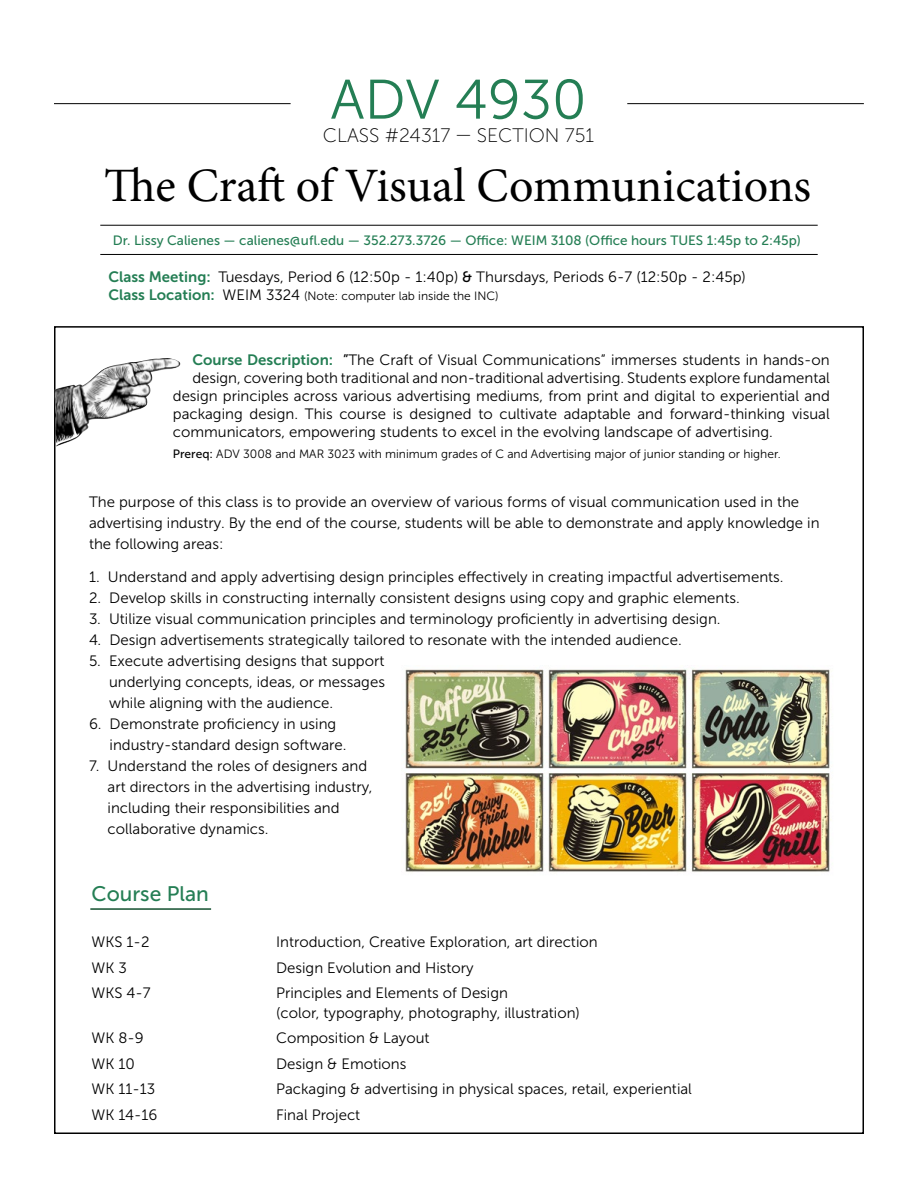
<style>
.page{position:relative;width:918px;height:1188px;background:#fff}
.page>*{position:absolute;margin:0;border:0;box-sizing:border-box;transform-origin:0 0}
.t1{font:55.5px "Museo Sans 300";color:#247e54}
.t2{font:48px "Minion Pro";color:#000}
.t3{font:21px "Museo Sans 500";color:#247e54}
.t4{font:19.5px "Museo Sans 100";color:#000}
.t5{font:15px/21px "Museo Sans 300";color:#000}
.t6{font:13.5px "Museo Sans 500";color:#247e54}
.t7{font:12px "Museo Sans 300";color:#000}
.s1{font-family:"Museo Sans 700";color:#247e54}
.s2{font-family:"Museo Sans 500"}
.s3{font-family:"Museo Sans 700";font-size:15px;color:#247e54}
.s4{font-size:15px}
</style>
<div class="page">
<img style="left:405px;top:669px;width:425px;height:203px">
<hr style="left:90px;top:908px;width:121px;height:2px;background:#13502f">
<hr style="left:100px;top:225px;width:718px;height:1px;background:#000">
<hr style="left:100px;top:254px;width:718px;height:1px;background:#000">
<hr style="left:54px;top:103px;width:237px;height:1px;background:#000">
<hr style="left:627px;top:103px;width:237px;height:1px;background:#000">
<img style="left:55px;top:358px;width:126px;height:89px">
<h1 class="t1" style="left:330px;top:70px;width:258px">ADV 4930</h1>
<h3 class="t4" style="left:323px;top:125px;width:273px">CLASS #24317 — SECTION 751</h3>
<h2 class="t2" style="left:104px;top:154px;width:708px">The Craft of Visual Communications</h2>
<p class="t6" style="left:113px;top:233px;width:690px">Dr. Lissy Calienes — calienes@ufl.edu — 352.273.3726 — Office: WEIM 3108 (Office hours TUES 1:45p to 2:45p)</p>
<p class="t5" style="left:109px;top:266px;width:639px"><span class="s1">Class Meeting:</span> Tuesdays, Period 6 (12:50p - 1:40p) <span class="s2">&amp;</span> Thursdays, Periods 6-7 (12:50p - 2:45p)</p>
<p class="t7" style="left:109px;top:289px;width:392px"><span class="s3">Class Location:</span> <span class="s4">WEIM 3324</span> (Note: computer lab inside the INC)</p>
<p class="t5" style="left:192px;top:350px;width:639px"><span class="s1">Course Description:</span> <span class="s2">”</span>The Craft of Visual Communications” immerses students in hands-on</p>
<p class="t5" style="left:192px;top:368px;width:639px">design, covering both traditional and non-traditional advertising. Students explore fundamental</p>
<p class="t5" style="left:173px;top:386px;width:659px">design principles across various advertising mediums, from print and digital to experiential and</p>
<p class="t5" style="left:173px;top:404px;width:658px">packaging design. This course is designed to cultivate adaptable and forward-thinking visual</p>
<p class="t5" style="left:173px;top:422px;width:602px">communicators, empowering students to excel in the evolving landscape of advertising.</p>
<p class="t7" style="left:173px;top:447px;width:610px"><span class="s2">Prereq:</span> ADV 3008 and MAR 3023 with minimum grades of C and Advertising major of junior standing or higher.</p>
<p class="t5" style="left:89px;top:492px;width:732px">The purpose of this class is to provide an overview of various forms of visual communication used in the advertising industry. By the end of the course, students will be able to demonstrate and apply knowledge in the following areas:</p>
<p class="t5" style="left:89px;top:567px;width:696px">1. Understand and apply advertising design principles effectively in creating impactful advertisements.</p>
<p class="t5" style="left:89px;top:588px;width:652px">2. Develop skills in constructing internally consistent designs using copy and graphic elements.</p>
<p class="t5" style="left:89px;top:609px;width:633px">3. Utilize visual communication principles and terminology proficiently in advertising design.</p>
<p class="t5" style="left:89px;top:630px;width:594px">4. Design advertisements strategically tailored to resonate with the intended audience.</p>
<p class="t5" style="left:109px;top:651px;width:277px;text-align:justify;text-indent:-20px">5. Execute advertising designs that support underlying concepts, ideas, or messages while aligning with the audience.</p>
<p class="t5" style="left:110px;top:714px;width:238px;text-indent:-21px">6. Demonstrate proficiency in using industry-standard design software.</p>
<p class="t5" style="left:108px;top:756px;width:266px;text-indent:-18px">7. Understand the roles of designers and art directors in the advertising industry, including their responsibilities and collaborative dynamics.</p>
<h3 class="t3" style="left:92px;top:882px;width:119px">Course Plan</h3>
<p class="t5" style="left:92px;top:931px;width:59px">WKS 1-2</p>
<p class="t5" style="left:276px;top:931px;width:323px">Introduction, Creative Exploration, art direction</p>
<p class="t5" style="left:92px;top:957px;width:37px">WK 3</p>
<p class="t5" style="left:276px;top:957px;width:199px">Design Evolution and History</p>
<p class="t5" style="left:92px;top:982px;width:61px">WKS 4-7</p>
<p class="t5" style="left:276px;top:983px;width:305px;line-height:19.5px">Principles and Elements of Design<br>(color, typography, photography, illustration)</p>
<p class="t5" style="left:92px;top:1027px;width:54px">WK 8-9</p>
<p class="t5" style="left:276px;top:1027px;width:155px">Composition &amp; Layout</p>
<p class="t5" style="left:92px;top:1053px;width:45px">WK 10</p>
<p class="t5" style="left:276px;top:1053px;width:132px">Design &amp; Emotions</p>
<p class="t5" style="left:92px;top:1078px;width:65px">WK 11-13</p>
<p class="t5" style="left:276px;top:1078px;width:417px">Packaging &amp; advertising in physical spaces, retail, experiential</p>
<p class="t5" style="left:92px;top:1104px;width:67px">WK 14-16</p>
<p class="t5" style="left:276px;top:1104px;width:86px">Final Project</p>
</div>
